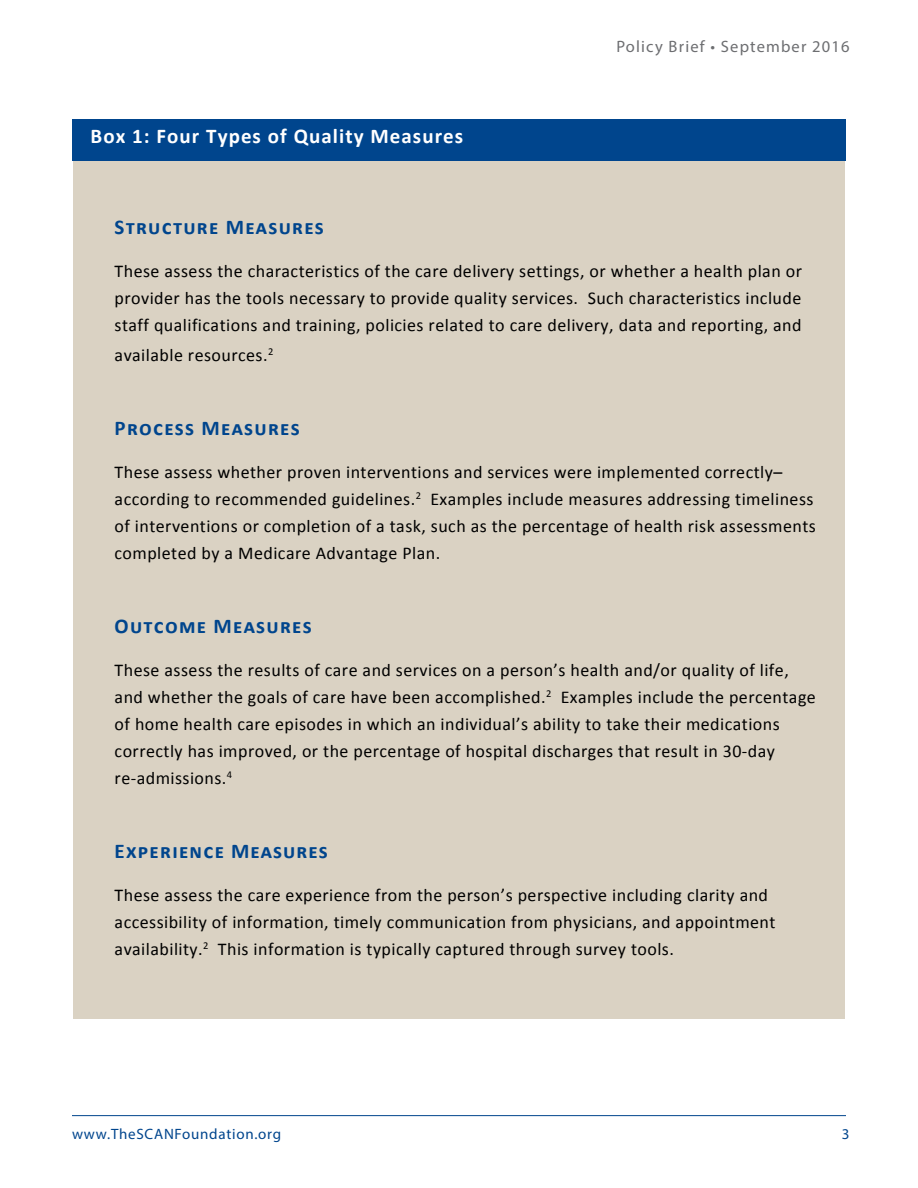
<style>
.page{position:relative;width:918px;height:1188px;background:#fff}
.page>*{position:absolute;margin:0;border:0;box-sizing:border-box;transform-origin:0 0}
.t1{font:700 21px "Calibri";letter-spacing:.06em;color:#00458d}
.t2{font:700 21px "Calibri";letter-spacing:.05em;color:#fff}
.t3{font:18px/27px "Calibri";letter-spacing:.025em;color:#000}
.t4{font:16.5px "Myriad Pro";letter-spacing:.07em;color:#6d6e71}
.t5{font:15px "Myriad Pro";letter-spacing:.05em;color:#00458d}
</style>
<div class="page">
<hr style="left:72px;top:1115px;width:774px;height:1px;background:#00458d">
<div style="left:73px;top:151px;width:771px;height:868px;background:#dad2c3"></div>
<div style="left:73px;top:119px;width:773px;height:41px;background:#00458d"></div>
<p class="t2" style="left:91px;top:123px;width:374px">Box 1: Four Types of Quality Measures</p>
<p class="t4" style="left:616px;top:37px;width:235px">Policy Brief • September 2016</p>
<p class="t1" style="left:115px;top:213px;width:211px">Structure Measures</p>
<p class="t3" style="left:115px;top:258px;width:689px;text-align:justify">These assess the characteristics of the care delivery settings, or whether a health plan or provider has the tools necessary to provide quality services. Such characteristics include staff qualifications and training, policies related to care delivery, data and reporting, and</p>
<p class="t3" style="left:115px;top:342px;width:160px">available resources.<sup>2</sup></p>
<p class="t1" style="left:115px;top:414px;width:187px">Process Measures</p>
<p class="t3" style="left:115px;top:459px;width:703px">These assess whether proven interventions and services were implemented correctly– according to recommended guidelines.<sup>2</sup> Examples include measures addressing timeliness of interventions or completion of a task, such as the percentage of health risk assessments completed by a Medicare Advantage Plan.</p>
<p class="t1" style="left:115px;top:612px;width:199px">Outcome Measures</p>
<p class="t3" style="left:115px;top:657px;width:703px">These assess the results of care and services on a person’s health and/or quality of life, and whether the goals of care have been accomplished.<sup>2</sup> Examples include the percentage of home health care episodes in which an individual’s ability to take their medications correctly has improved, or the percentage of hospital discharges that result in 30-day re-admissions.<sup>4</sup></p>
<p class="t1" style="left:115px;top:837px;width:215px">Experience Measures</p>
<p class="t3" style="left:115px;top:882px;width:662px">These assess the care experience from the person’s perspective including clarity and accessibility of information, timely communication from physicians, and appointment availability.<sup>2</sup> This information is typically captured through survey tools.</p>
<p class="t5" style="left:72px;top:1124px;width:211px">www.TheSCANFoundation.org</p>
<p class="t5" style="left:842px;top:1124px;width:9px">3</p>
</div>
